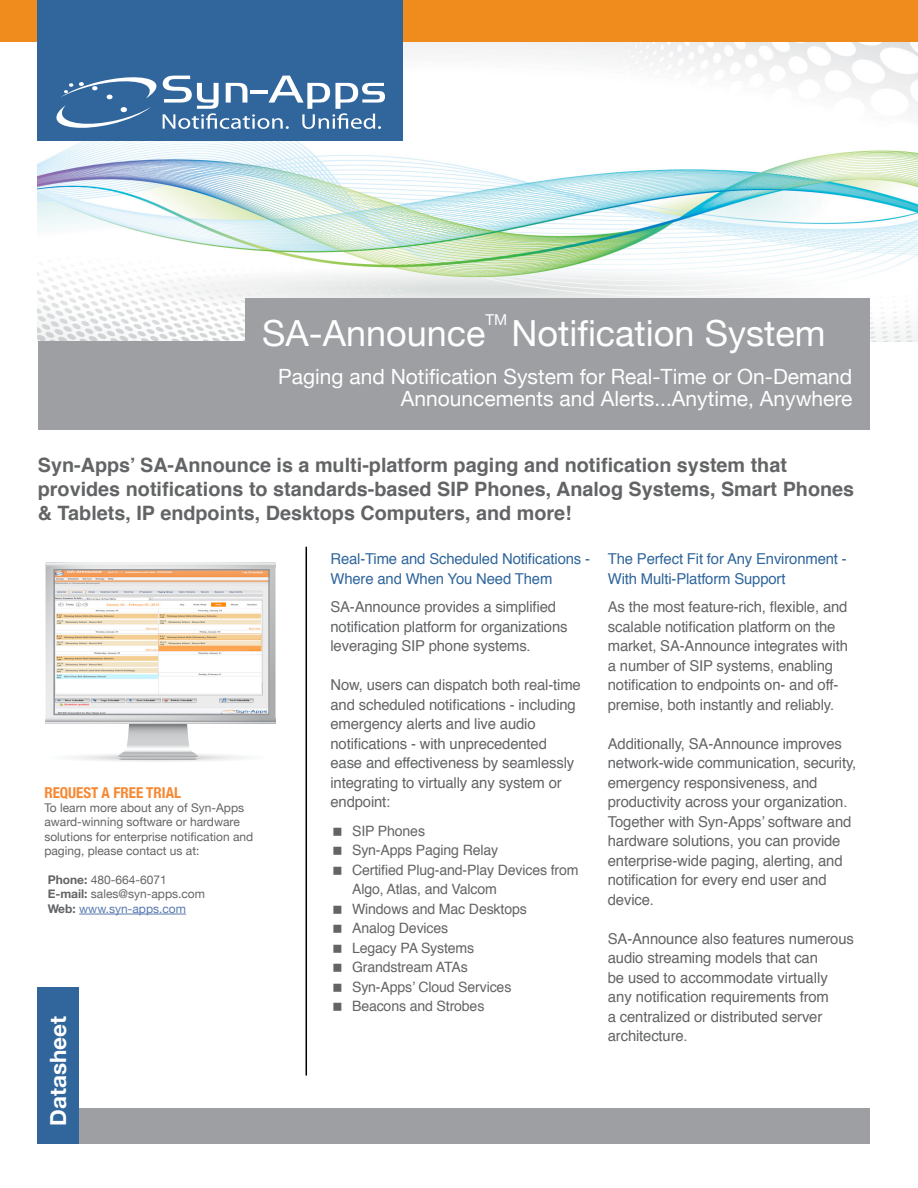
<style>
.page{position:relative;width:918px;height:1188px;background:#fff}
.page>*{position:absolute;margin:0;border:0;box-sizing:border-box;transform-origin:0 0}
.t1{font:36px "Helvetica Neue";color:#fff}
.t2{font:700 22.5px "Helvetica Neue";color:#fff}
.t3{font:21px/22.5px "Helvetica Neue";color:#fff;text-align:right}
.t4{font:700 19.8px/24px "Helvetica";color:#636466}
.t5{font:15px/19.5px "Helvetica";letter-spacing:-.01em;color:#636466}
.t6{font:15px/19.5px "Helvetica";letter-spacing:-.01em;color:#30669c}
.t7{font:700 condensed 15px "Helvetica Neue";color:#f68933}
.t8{font:15px "Helvetica Neue";color:#fff}
.t9{font:14.25px/19.5px "Helvetica";letter-spacing:-.01em;color:#636466}
.t10{font:12px/14.4px "Helvetica Neue";color:#636466}
.s1{font-weight:700}
.s2{color:#5879b0}
</style>
<div class="page">
<img style="left:38px;top:42px;width:880px;height:299px">
<svg style="left:45px;top:563px;width:231px;height:199px"></svg>
<img style="left:56px;top:572px;width:211px;height:140px">
<div style="left:53px;top:569px;width:217px;height:146px;border:2px solid #939598"></div>
<hr style="left:79px;top:914px;width:107px;height:1px;background:#5879b0">
<div style="left:0;top:0;width:918px;height:42px;background:#f08b1d"></div>
<div style="left:38px;top:0;width:365px;height:140px;background:#30669c"></div>
<svg style="left:56px;top:77px;width:101px;height:51px"></svg>
<svg style="left:163px;top:76px;width:222px;height:53px"></svg>
<div style="left:38px;top:341px;width:831px;height:89px;background:#9d9fa2"></div>
<div style="left:245px;top:298px;width:624px;height:112px;background:#9d9fa2"></div>
<div style="left:38px;top:1108px;width:831px;height:35px;background:#9d9fa2"></div>
<div style="left:38px;top:987px;width:41px;height:156px;background:#30669c"></div>
<hr style="left:306px;top:547px;width:1px;height:529px;background:#000">
<h1 class="t1" style="left:262px;top:308px;width:225px">SA-Announce</h1>
<p class="t8" style="left:486px;top:309px;width:23px">TM</p>
<h1 class="t1" style="left:511px;top:308px;width:316px">Notification System</h1>
<h3 class="t3" style="left:278px;top:366px;width:576px">Paging and Notification System for Real-Time or On-Demand<br>Announcements and Alerts...Anytime, Anywhere</h3>
<h3 class="t4" style="left:38px;top:453px;width:818px">Syn-Apps’ SA-Announce is a multi-platform paging and notification system that provides notifications to standards-based SIP Phones, Analog Systems, Smart Phones &amp; Tablets, IP endpoints, Desktops Computers, and more!</h3>
<p class="t6" style="left:608px;top:549px;width:240px">The Perfect Fit for Any Environment -<br>With Multi-Platform Support</p>
<p class="t5" style="left:608px;top:597px;width:242px">As the most feature-rich, flexible, and scalable notification platform on the market, SA-Announce integrates with a number of SIP systems, enabling notification to endpoints on- and off&shy;premise, both instantly and reliably.</p>
<p class="t5" style="left:608px;top:734px;width:250px">Additionally, SA-Announce improves network-wide communication, security, emergency responsiveness, and productivity across your organization.<br>Together with Syn-Apps’ software and hardware solutions, you can provide enterprise-wide paging, alerting, and notification for every end user and device.</p>
<p class="t5" style="left:608px;top:929px;width:248px">SA-Announce also features numerous audio streaming models that can<br>be used to accommodate virtually any notification requirements from<br>a centralized or distributed server architecture.</p>
<p class="t6" style="left:330px;top:550px;width:261px">Real-Time and Scheduled Notifications -<br>Where and When You Need Them</p>
<p class="t5" style="left:330px;top:598px;width:239px">SA-Announce provides a simplified notification platform for organizations leveraging SIP phone systems.</p>
<p class="t5" style="left:330px;top:676px;width:252px">Now, users can dispatch both real-time and scheduled notifications - including emergency alerts and live audio notifications - with unprecedented ease and effectiveness by seamlessly integrating to virtually any system or endpoint:</p>
<p class="t9" style="left:352px;top:822px;width:228px">SIP Phones<br>Syn-Apps Paging Relay<br>Certified Plug-and-Play Devices from<br>Algo, Atlas, and Valcom<br>Windows and Mac Desktops<br>Analog Devices<br>Legacy PA Systems<br>Grandstream ATAs<br>Syn-Apps’ Cloud Services<br>Beacons and Strobes</p>
<p class="t7" style="left:44px;top:780px;width:138px">REQUEST A FREE TRIAL</p>
<p class="t10" style="left:44px;top:801px;width:210px">To learn more about any of Syn-Apps award-winning software or hardware solutions for enterprise notification and paging, please contact us at:</p>
<p class="t10" style="left:48px;top:873px;width:159px"><span class="s1">Phone:</span> 480-664-6071<br><span class="s1">E-mail:</span> sales@syn-apps.com<br><span class="s1">Web:</span> <span class="s2">www.syn-apps.com</span></p>
<h2 class="t2" style="left:41px;top:1126px;width:111px;rotate:-90deg">Datasheet</h2>
</div>
